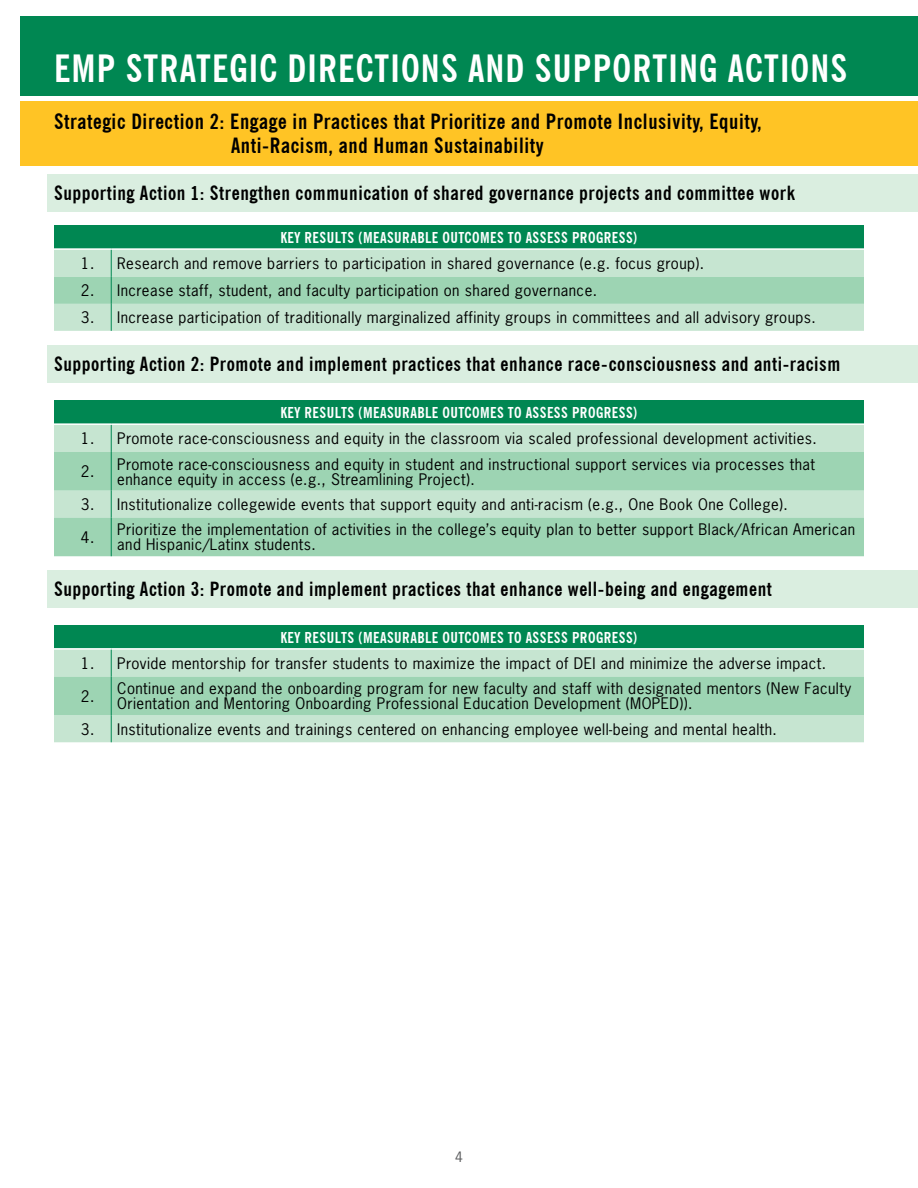
<style>
.page{position:relative;width:918px;height:1188px;background:#fff}
.page>*{position:absolute;margin:0;border:0;box-sizing:border-box;transform-origin:0 0}
.t1{font:700 condensed 37.5px "News Gothic BT";letter-spacing:.03em;color:#fff}
.t2{font:700 condensed 21px/24px "News Gothic BT";letter-spacing:.03em;color:#000}
.t3{font:700 condensed 19.5px "News Gothic BT";letter-spacing:.03em;color:#000}
.t4{font:15px/32.8px "News Gothic Std";letter-spacing:.03em;color:#000}
.t5{font:700 condensed 15px "News Gothic BT";letter-spacing:.03em;color:#fff}
.t6{font:13.5px "News Gothic Std";color:#58595b}
</style>
<div class="page">
<div style="left:21px;top:16px;width:897px;height:79px;background:#008752"></div>
<div style="left:21px;top:101px;width:897px;height:65px;background:#ffc425"></div>
<div style="left:47px;top:174px;width:871px;height:37px;background:#daeee0"></div>
<div style="left:47px;top:346px;width:871px;height:37px;background:#daeee0"></div>
<div style="left:47px;top:570px;width:871px;height:37px;background:#daeee0"></div>
<div style="left:54px;top:226px;width:810px;height:23px;background:#008752"></div>
<hr style="left:54px;top:248px;width:57px;height:2px;background:#fff">
<hr style="left:111px;top:248px;width:753px;height:2px;background:#fff">
<svg style="left:54px;top:250px;width:810px;height:81px"></svg>
<div style="left:54px;top:401px;width:810px;height:23px;background:#008752"></div>
<div style="left:54px;top:425px;width:810px;height:27px;background:#c6e5d1"></div>
<svg style="left:54px;top:452px;width:810px;height:104px;fill:#9dd4b3"></svg>
<hr style="left:54px;top:423px;width:57px;height:2px;background:#fff">
<hr style="left:111px;top:423px;width:753px;height:2px;background:#fff">
<svg style="left:111px;top:425px;width:1px;height:27px"></svg>
<hr style="left:111px;top:452px;width:1px;height:39px;background:#008752">
<svg style="left:111px;top:491px;width:1px;height:27px"></svg>
<hr style="left:111px;top:518px;width:1px;height:38px;background:#008752">
<div style="left:54px;top:625px;width:810px;height:24px;background:#008752"></div>
<hr style="left:54px;top:648px;width:57px;height:2px;background:#fff">
<hr style="left:111px;top:648px;width:753px;height:2px;background:#fff">
<svg style="left:54px;top:650px;width:810px;height:92px"></svg>
<h1 class="t1" style="left:54px;top:46px;width:795px">EMP STRATEGIC DIRECTIONS AND SUPPORTING ACTIONS</h1>
<h2 class="t2" style="left:231px;top:109px;width:532px;text-indent:-177px">Strategic Direction 2: Engage in Practices that Prioritize and Promote Inclusivity, Equity,<br>Anti-Racism, and Human Sustainability</h2>
<h3 class="t3" style="left:54px;top:181px;width:742px">Supporting Action 1: Strengthen communication of shared governance projects and committee work</h3>
<p class="t5" style="left:280px;top:229px;width:359px">KEY RESULTS (MEASURABLE OUTCOMES TO ASSESS PROGRESS)</p>
<p class="t4" style="left:81px;top:247px;width:625px">1. Research and remove barriers to participation in shared governance (e.g. focus group).</p>
<p class="t4" style="left:81px;top:274px;width:518px">2. Increase staff, student, and faculty participation on shared governance.</p>
<p class="t4" style="left:81px;top:301px;width:736px">3. Increase participation of traditionally marginalized affinity groups in committees and all advisory groups.</p>
<h3 class="t3" style="left:54px;top:352px;width:788px">Supporting Action 2: Promote and implement practices that enhance race-consciousness and anti-racism</h3>
<p class="t5" style="left:280px;top:404px;width:359px">KEY RESULTS (MEASURABLE OUTCOMES TO ASSESS PROGRESS)</p>
<p class="t4" style="left:81px;top:422px;width:737px">1. Promote race-consciousness and equity in the classroom via scaled professional development activities.<br>2.</p>
<p class="t4" style="left:117px;top:456px;width:699px;line-height:15px">Promote race-consciousness and equity in student and instructional support services via processes that enhance equity in access (e.g., Streamlining Project).</p>
<p class="t4" style="left:81px;top:488px;width:708px">3. Institutionalize collegewide events that support equity and anti-racism (e.g., One Book One College).<br>4.</p>
<p class="t4" style="left:117px;top:522px;width:739px;line-height:15px">Prioritize the implementation of activities in the college’s equity plan to better support Black/African American and Hispanic/Latinx students.</p>
<h3 class="t3" style="left:54px;top:577px;width:719px">Supporting Action 3: Promote and implement practices that enhance well-being and engagement</h3>
<p class="t5" style="left:280px;top:628px;width:359px">KEY RESULTS (MEASURABLE OUTCOMES TO ASSESS PROGRESS)</p>
<p class="t4" style="left:81px;top:647px;width:747px">1. Provide mentorship for transfer students to maximize the impact of DEI and minimize the adverse impact.<br>2.</p>
<p class="t4" style="left:117px;top:681px;width:736px;line-height:15px">Continue and expand the onboarding program for new faculty and staff with designated mentors (New Faculty<br>Orientation and Mentoring Onboarding Professional Education Development (MOPED)).</p>
<p class="t4" style="left:81px;top:712px;width:697px">3. Institutionalize events and trainings centered on enhancing employee well-being and mental health.</p>
<p class="t6" style="left:455px;top:1148px;width:9px">4</p>
</div>
